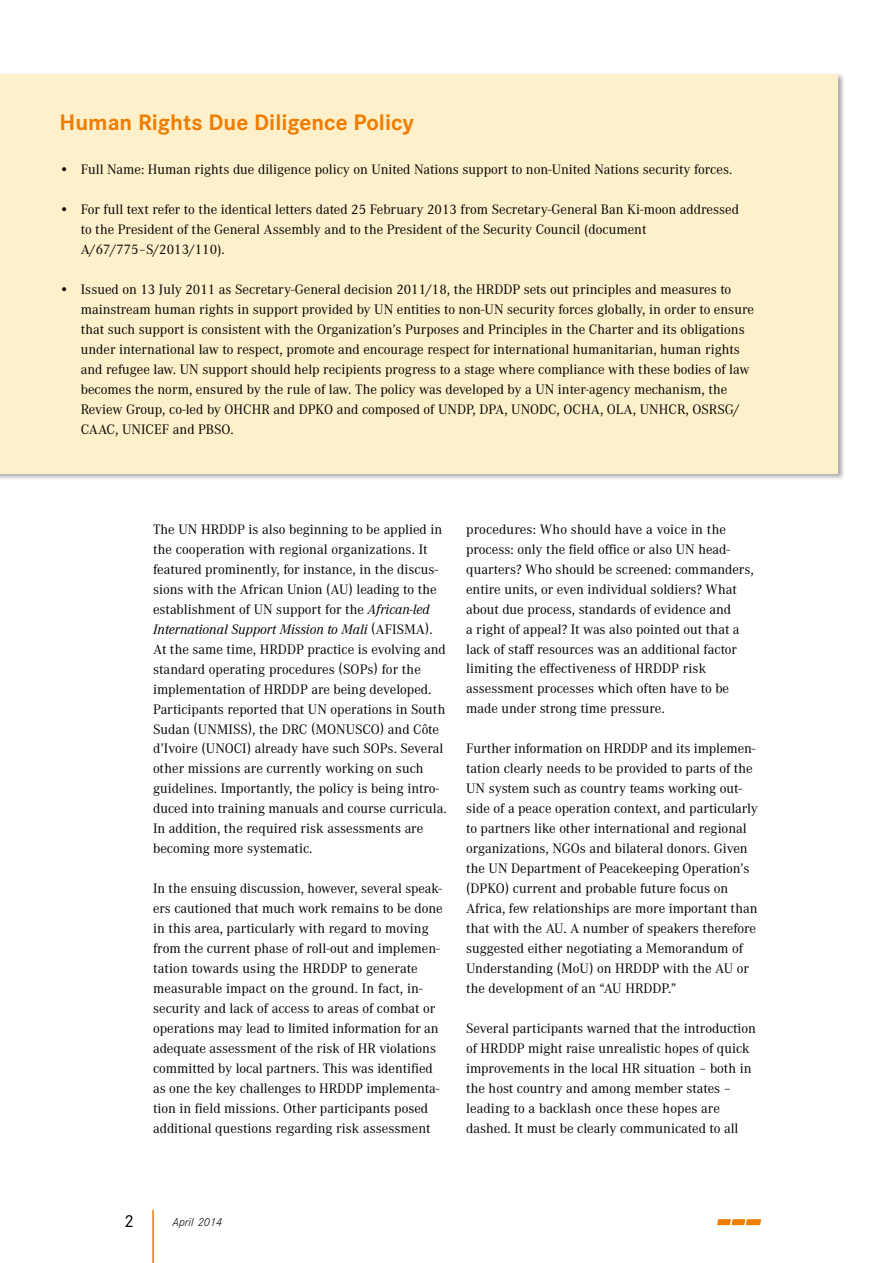
<style>
.page{position:relative;width:893px;height:1263px;background:#fff}
.page>*{position:absolute;margin:0;border:0;box-sizing:border-box;transform-origin:0 0}
.t1{font:700 23.25px "Corporate S";color:#ef7d00}
.t2{font:18px "Corporate S";color:#000}
.t3{font:14.25px/20px "Corporate A";color:#000}
.t4{font:italic 300 12px "Corporate S";color:#000}
.s1{font-style:italic}
</style>
<div class="page">
<svg style="left:717px;top:1219px;width:44px;height:6px"></svg>
<hr style="left:152px;top:1210px;width:2px;height:53px;background:#ef7d00">
<div style="left:0;top:72px;width:845px;height:409px;background:#000;opacity:.34"></div>
<div style="left:0;top:74px;width:838px;height:400px;background:#fef0ca"></div>
<h1 class="t1" style="left:60px;top:106px;width:356px">Human Rights Due Diligence Policy</h1>
<p class="t3" style="left:60px;top:159px;width:674px">• Full Name: Human rights due diligence policy on United Nations support to non-United Nations security forces.</p>
<p class="t3" style="left:81px;top:199px;width:660px;text-indent:-21px">• For full text refer to the identical letters dated 25 February 2013 from Secretary-General Ban Ki-moon addressed to the President of the General Assembly and to the President of the Security Council (document<br>A/67/775–S/2013/110).</p>
<p class="t3" style="left:81px;top:279px;width:675px;text-indent:-21px">• Issued on 13 July 2011 as Secretary-General decision 2011/18, the HRDDP sets out principles and measures to mainstream human rights in support provided by UN entities to non-UN security forces globally, in order to ensure that such support is consistent with the Organization’s Purposes and Principles in the Charter and its obligations under international law to respect, promote and encourage respect for international humanitarian, human rights and refugee law. UN support should help recipients progress to a stage where compliance with these bodies of law becomes the norm, ensured by the rule of law. The policy was developed by a UN inter-agency mechanism, the Review Group, co-led by OHCHR and DPKO and composed of UNDP, DPA, UNODC, OCHA, OLA, UNHCR, OSRSG/ CAAC, UNICEF and PBSO.</p>
<p class="t3" style="left:153px;top:518px;width:295px">The UN HRDDP is also beginning to be applied in the cooperation with regional organizations. It featured prominently, for instance, in the discus&shy;sions with the African Union (AU) leading to the establishment of UN support for the <span class="s1">African-led International Support Mission to Mali</span> (AFISMA).<br>At the same time, HRDDP practice is evolving and standard operating procedures (SOPs) for the implementation of HRDDP are being developed.<br>Participants reported that UN operations in South Sudan (UNMISS), the DRC (MONUSCO) and Côte d’Ivoire (UNOCI) already have such SOPs. Several other missions are currently working on such guidelines. Importantly, the policy is being intro&shy;duced into training manuals and course curricula.<br>In addition, the required risk assessments are becoming more systematic.</p>
<p class="t3" style="left:153px;top:878px;width:291px">In the ensuing discussion, however, several speak&shy;ers cautioned that much work remains to be done in this area, particularly with regard to moving from the current phase of roll-out and implemen&shy;tation towards using the HRDDP to generate measurable impact on the ground. In fact, in&shy;security and lack of access to areas of combat or operations may lead to limited information for an adequate assessment of the risk of HR violations committed by local partners. This was identified as one the key challenges to HRDDP implementa&shy;tion in field missions. Other participants posed additional questions regarding risk assessment</p>
<p class="t3" style="left:466px;top:518px;width:289px">procedures: Who should have a voice in the process: only the field office or also UN head&shy;quarters? Who should be screened: commanders, entire units, or even individual soldiers? What about due process, standards of evidence and<br>a right of appeal? It was also pointed out that a lack of staff resources was an additional factor limiting the effectiveness of HRDDP risk assessment processes which often have to be made under strong time pressure.</p>
<p class="t3" style="left:466px;top:738px;width:293px">Further information on HRDDP and its implemen&shy;tation clearly needs to be provided to parts of the UN system such as country teams working out&shy;side of a peace operation context, and particularly to partners like other international and regional organizations, NGOs and bilateral donors. Given the UN Department of Peacekeeping Operation’s (DPKO) current and probable future focus on Africa, few relationships are more important than that with the AU. A number of speakers therefore suggested either negotiating a Memorandum of Understanding (MoU) on HRDDP with the AU or the development of an “AU HRDDP.”</p>
<p class="t3" style="left:466px;top:1018px;width:291px">Several participants warned that the introduction of HRDDP might raise unrealistic hopes of quick improvements in the local HR situation – both in the host country and among member states – leading to a backlash once these hopes are dashed. It must be clearly communicated to all</p>
<p class="t2" style="left:124px;top:1209px;width:11px">2</p>
<p class="t4" style="left:173px;top:1215px;width:51px">April 2014</p>
</div>
